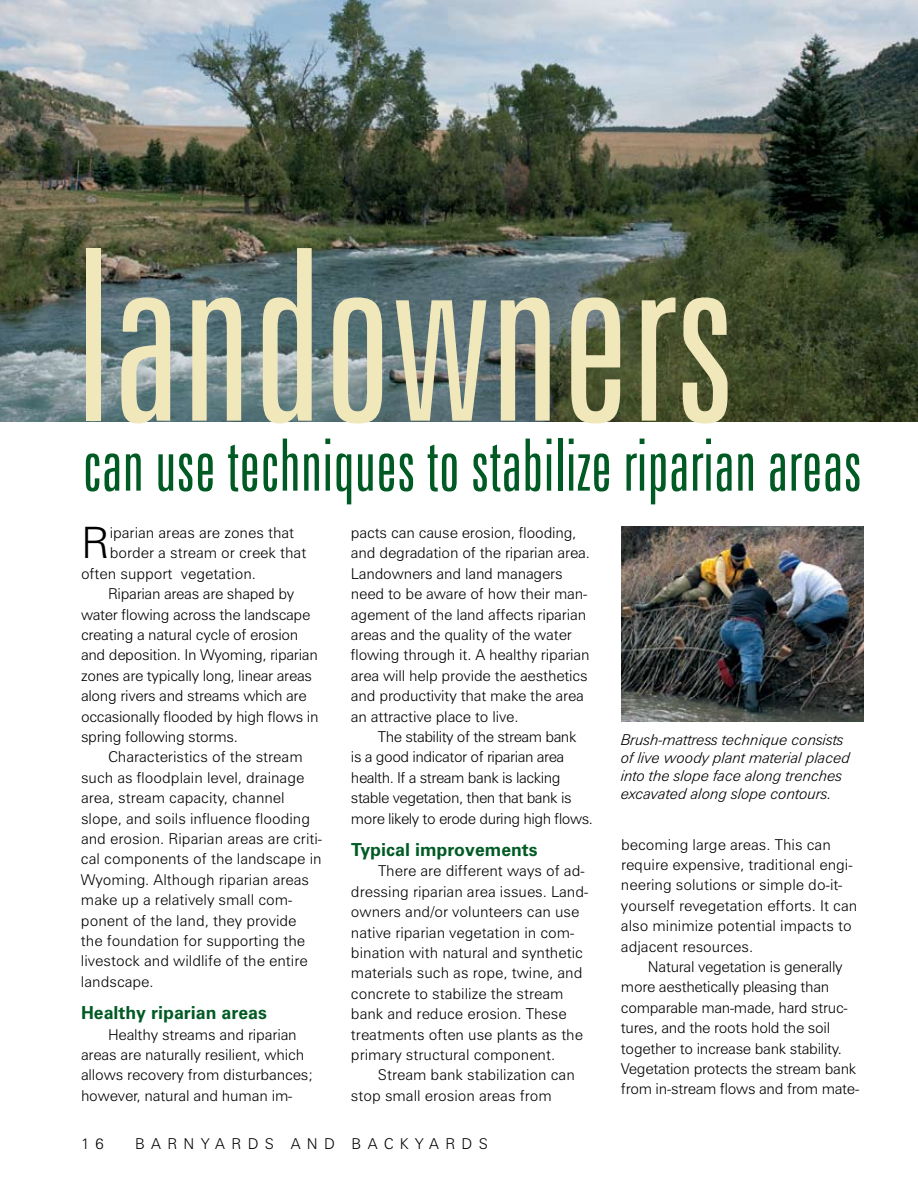
<style>
.page{position:relative;width:918px;height:1188px;background:#fff}
.page>*{position:absolute;margin:0;border:0;box-sizing:border-box;transform-origin:0 0}
.t1{font:300 extra-condensed 239.7px "Zurich BT";color:#f0e7ba}
.t2{font:300 extra-condensed 72.3px "Zurich BT";color:#005a24}
.t3{font:300 43.35px "Zurich BT";color:#000}
.t4{font:700 18px "Zurich BT";color:#005a24}
.t5{font:300 15px/20.4px "Zurich BT";letter-spacing:-.01em;color:#000}
.t6{font:300 15px/20.4px "Zurich BT";letter-spacing:-.03em;color:#000}
.t7{font:italic 300 15px/18px "Zurich BT";letter-spacing:-.01em;color:#000}
.t8{font:300 15px "Zurich BT";letter-spacing:.42em;color:#000}
</style>
<div class="page">
<img style="left:0;top:0;width:918px;height:422px">
<img style="left:621px;top:526px;width:243px;height:196px">
<h1 class="t1" style="left:76px;top:205px;width:661px">landowners</h1>
<h2 class="t2" style="left:83px;top:426px;width:781px">can use techniques to stabilize riparian areas</h2>
<h3 class="t3" style="left:81px;top:517px;width:30px">R</h3>
<p class="t5" style="left:110px;top:522px;width:186px">iparian areas are zones that</p>
<p class="t5" style="left:110px;top:543px;width:198px">border a stream or creek that</p>
<p class="t5" style="left:81px;top:563px;width:176px">often support vegetation.</p>
<p class="t5" style="left:108px;top:584px;width:188px">Riparian areas are shaped by</p>
<p class="t5" style="left:81px;top:604px;width:231px">water flowing across the landscape</p>
<p class="t5" style="left:81px;top:624px;width:219px">creating a natural cycle of erosion</p>
<p class="t5" style="left:81px;top:645px;width:238px">and deposition. In Wyoming, riparian</p>
<p class="t5" style="left:81px;top:665px;width:233px">zones are typically long, linear areas</p>
<p class="t5" style="left:81px;top:686px;width:227px">along rivers and streams which are</p>
<p class="t5" style="left:81px;top:706px;width:239px">occasionally flooded by high flows in</p>
<p class="t5" style="left:81px;top:726px;width:158px">spring following storms.</p>
<p class="t5" style="left:108px;top:747px;width:196px">Characteristics of the stream</p>
<p class="t5" style="left:81px;top:767px;width:225px">such as floodplain level, drainage</p>
<p class="t5" style="left:81px;top:788px;width:205px">area, stream capacity, channel</p>
<p class="t5" style="left:81px;top:808px;width:231px">slope, and soils influence flooding</p>
<p class="t5" style="left:81px;top:828px;width:243px">and erosion. Riparian areas are criti-</p>
<p class="t5" style="left:81px;top:849px;width:242px">cal components of the landscape in</p>
<p class="t5" style="left:81px;top:869px;width:230px">Wyoming. Although riparian areas</p>
<p class="t5" style="left:81px;top:890px;width:213px">make up a relatively small com-</p>
<p class="t5" style="left:81px;top:910px;width:217px">ponent of the land, they provide</p>
<p class="t5" style="left:81px;top:930px;width:226px">the foundation for supporting the</p>
<p class="t5" style="left:81px;top:951px;width:228px">livestock and wildlife of the entire</p>
<p class="t5" style="left:81px;top:971px;width:74px">landscape.</p>
<p class="t4" style="left:81px;top:1002px;width:187px">Healthy riparian areas</p>
<p class="t5" style="left:81px;top:1024px;width:234px;text-indent:27px">Healthy streams and riparian areas are naturally resilient, which allows recovery from disturbances; however, natural and human im-</p>
<p class="t5" style="left:351px;top:522px;width:240px">pacts can cause erosion, flooding, and degradation of the riparian area.<br>Landowners and land managers need to be aware of how their man&shy;agement of the land affects riparian areas and the quality of the water flowing through it. A healthy riparian area will help provide the aesthetics and productivity that make the area an attractive place to live.</p>
<p class="t6" style="left:351px;top:726px;width:244px;text-indent:27px">The stability of the stream bank<br>is a good indicator of riparian area health. If a stream bank is lacking stable vegetation, then that bank is more likely to erode during high flows.</p>
<p class="t4" style="left:351px;top:839px;width:188px">Typical improvements</p>
<p class="t5" style="left:351px;top:861px;width:239px;text-indent:27px">There are different ways of ad&shy;dressing riparian area issues. Land&shy;owners and/or volunteers can use native riparian vegetation in com&shy;bination with natural and synthetic materials such as rope, twine, and concrete to stabilize the stream bank and reduce erosion. These treatments often use plants as the primary structural component.</p>
<p class="t5" style="left:351px;top:1065px;width:225px;text-indent:27px">Stream bank stabilization can stop small erosion areas from</p>
<p class="t5" style="left:81px;top:1133px;width:24px">1 6</p>
<p class="t8" style="left:135px;top:1134px;width:172px">BARNYARDS and</p>
<p class="t8" style="left:352px;top:1134px;width:138px">BACKYARDS</p>
<p class="t7" style="left:621px;top:731px;width:231px">Brush-mattress technique consists of live woody plant material placed into the slope face along trenches excavated along slope contours.</p>
<p class="t5" style="left:621px;top:834px;width:238px">becoming large areas. This can require expensive, traditional engi&shy;neering solutions or simple do-it&shy;yourself revegetation efforts. It can also minimize potential impacts to adjacent resources.</p>
<p class="t5" style="left:621px;top:956px;width:240px;text-indent:27px">Natural vegetation is generally more aesthetically pleasing than comparable man-made, hard struc&shy;tures, and the roots hold the soil together to increase bank stability.<br>Vegetation protects the stream bank from in-stream flows and from mate-</p>
</div>
